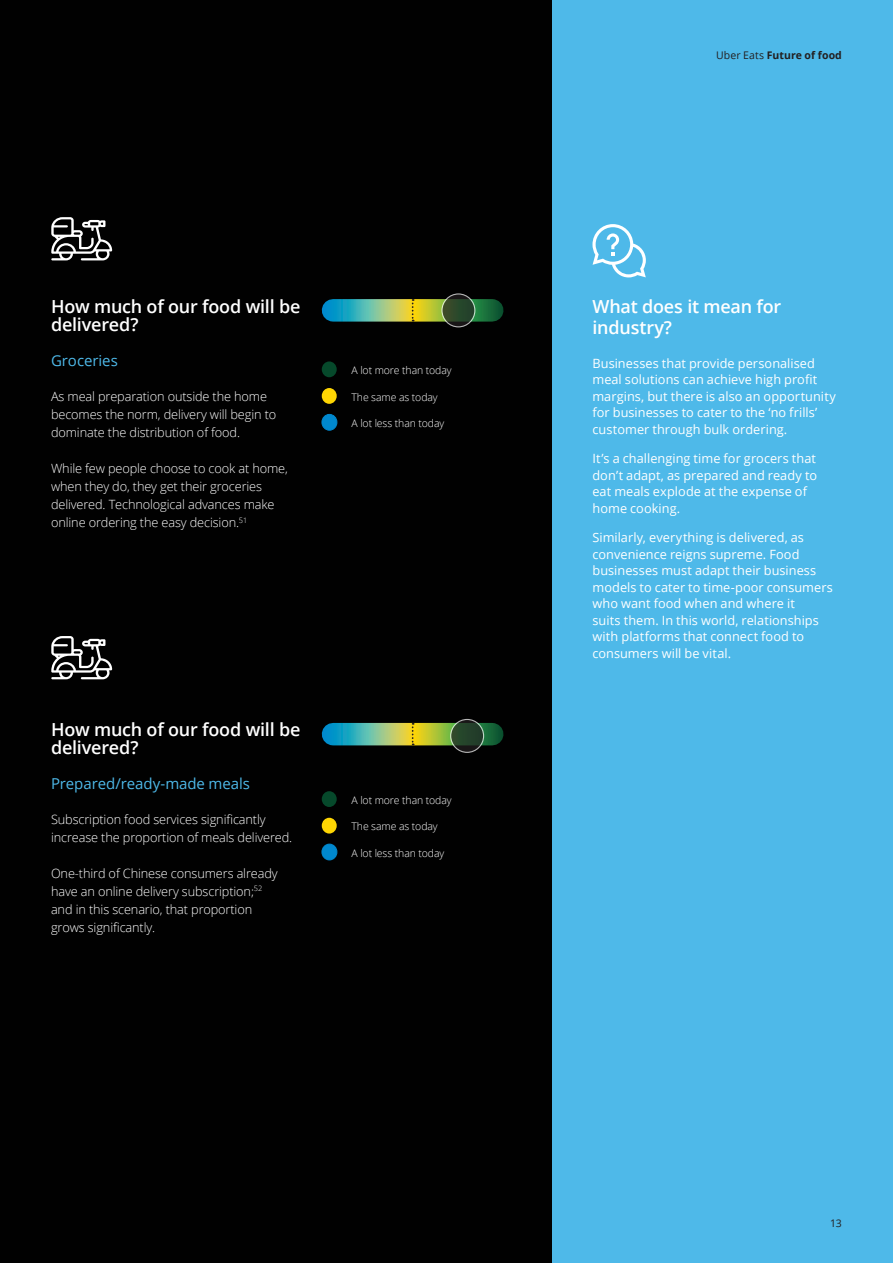
<style>
.page{position:relative;width:893px;height:1263px;background:#fff}
.page>*{position:absolute;margin:0;border:0;box-sizing:border-box;transform-origin:0 0}
.t1{font:600 18px/18px "Open Sans";letter-spacing:-.01em;color:#fff}
.t2{font:15px "Open Sans";letter-spacing:-.005em;color:#4eb9e9}
.t3{font:12.75px/16.5px "Open Sans";letter-spacing:.005em;color:#fff}
.t4{font:300 12.75px/18px "Open Sans";letter-spacing:-.01em;color:#fff}
.t5{font:300 10.5px "Open Sans";letter-spacing:-.01em;color:#fff}
.t6{font:700 10.5px "Open Sans";letter-spacing:.01em;color:#231f20}
.t7{font:10.5px "Open Sans";color:#231f20}
.s1{font-weight:400}
</style>
<div class="page">
<div style="left:536px;top:0;width:357px;height:1263px;background:#4eb9e9"></div>
<div style="left:0;top:0;width:551px;height:1263px;background:#010101"></div>
<svg style="left:51px;top:217px;width:61px;height:43px"></svg>
<svg style="left:592px;top:224px;width:54px;height:53px"></svg>
<div style="left:322px;top:361px;width:15px;height:16px;background:#06492b;border-radius:50%"></div>
<div style="left:322px;top:388px;width:15px;height:16px;background:#fed503;border-radius:50%"></div>
<div style="left:322px;top:414px;width:15px;height:16px;background:#0088ce;border-radius:50%"></div>
<div style="left:322px;top:414px;width:15px;height:16px;border:1px solid #0088ce;border-radius:50%"></div>
<div style="left:322px;top:791px;width:15px;height:16px;background:#06492b;border-radius:50%"></div>
<div style="left:322px;top:818px;width:15px;height:15px;background:#fed503;border-radius:50%"></div>
<div style="left:322px;top:844px;width:15px;height:16px;background:#0088ce;border-radius:50%"></div>
<div style="left:322px;top:844px;width:15px;height:16px;border:1px solid #0088ce;border-radius:50%"></div>
<svg style="left:333px;top:299px;width:159px;height:23px;background:#79b26d"></svg>
<svg style="left:412px;top:299px;width:2px;height:22px"></svg>
<svg style="left:442px;top:294px;width:33px;height:33px"></svg>
<div style="left:441px;top:293px;width:34px;height:34px;border:1px solid #fff;border-radius:50%"></div>
<svg style="left:333px;top:723px;width:159px;height:22px;background:#82ba6f"></svg>
<svg style="left:412px;top:723px;width:2px;height:22px"></svg>
<svg style="left:451px;top:719px;width:33px;height:33px"></svg>
<div style="left:450px;top:719px;width:34px;height:34px;border:1px solid #fff;border-radius:50%"></div>
<svg style="left:51px;top:636px;width:61px;height:43px"></svg>
<h1 class="t1" style="left:51px;top:297px;width:251px">How much of our food will be delivered?</h1>
<p class="t2" style="left:51px;top:350px;width:68px">Groceries</p>
<p class="t4" style="left:51px;top:387px;width:227px">As meal preparation outside the home becomes the norm, delivery will begin to dominate the distribution of food.</p>
<p class="t4" style="left:51px;top:459px;width:238px">While few people choose to cook at home, when they do, they get their groceries delivered. Technological advances make online ordering the easy decision.<sup>51</sup></p>
<p class="t5" style="left:351px;top:363px;width:102px">A lot more than today</p>
<p class="t5" style="left:351px;top:390px;width:88px">The same as today</p>
<p class="t5" style="left:351px;top:416px;width:94px">A lot less than today</p>
<h1 class="t1" style="left:51px;top:720px;width:251px">How much of our food will be delivered?</h1>
<p class="t2" style="left:51px;top:773px;width:200px">Prepared/ready-made meals</p>
<p class="t4" style="left:51px;top:809px;width:243px">Subscription food services significantly increase the proportion of meals delivered.</p>
<p class="t4" style="left:51px;top:863px;width:228px">One-third of Chinese consumers already have an online delivery subscription;<sup>52 </sup>and in this scenario, that proportion grows significantly.</p>
<p class="t5" style="left:351px;top:793px;width:102px">A lot more than today</p>
<p class="t5" style="left:351px;top:819px;width:88px">The same as today</p>
<p class="t5" style="left:351px;top:846px;width:94px">A lot less than today</p>
<p class="t6" style="left:716px;top:48px;width:127px"><span class="s1">Uber Eats</span> Future of food</p>
<h1 class="t1" style="left:592px;top:295px;width:190px;line-height:21.6px">What does it mean for industry?</h1>
<p class="t3" style="left:592px;top:355px;width:245px">Businesses that provide personalised meal solutions can achieve high profit margins, but there is also an opportunity for businesses to cater to the ‘no frills’ customer through bulk ordering.</p>
<p class="t3" style="left:592px;top:450px;width:226px">It’s a challenging time for grocers that don’t adapt, as prepared and ready to eat meals explode at the expense of home cooking.</p>
<p class="t3" style="left:592px;top:529px;width:242px">Similarly, everything is delivered, as convenience reigns supreme. Food businesses must adapt their business models to cater to time-poor consumers who want food when and where it<br>suits them. In this world, relationships with platforms that connect food to consumers will be vital.</p>
<p class="t7" style="left:830px;top:1216px;width:13px">13</p>
</div>
